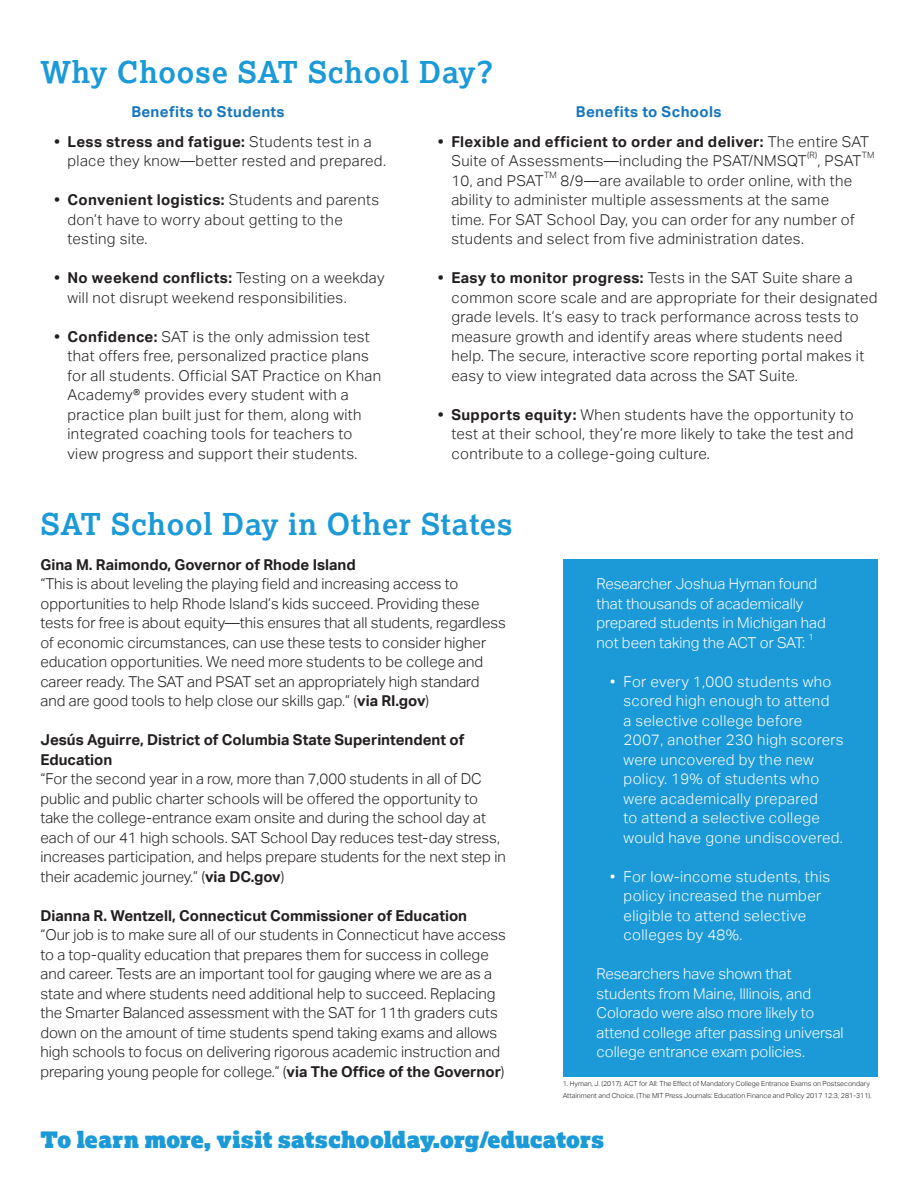
<style>
.page{position:relative;width:918px;height:1188px;background:#fff}
.page>*{position:absolute;margin:0;border:0;box-sizing:border-box;transform-origin:0 0}
.t1{font:700 30px "Lexia";letter-spacing:.025em;color:#1b9ad7}
.t2{font:22.5px "Lexia Advertising";letter-spacing:.005em;color:#1b9ad7}
.t3{font:300 15px/19.5px "Aktiv Grotesk";color:#231f20}
.t4{font:300 15px/19.5px "Aktiv Grotesk";letter-spacing:.025em;color:#231f20}
.t5{font:300 15px/19.5px "Aktiv Grotesk";letter-spacing:.01em;color:#fff}
.t6{font:700 15px/19.5px "Aktiv Grotesk";color:#231f20}
.t7{font:700 15px "Aktiv Grotesk";letter-spacing:.025em;color:#1776bd}
.t8{font:300 8.7px "Aktiv Grotesk";color:#231f20}
.t9{font:300 8.7px "Aktiv Grotesk";color:#fff}
.t10{font:300 7.05px/12px "Aktiv Grotesk";color:#1f2020}
.s1{font-weight:700}
</style>
<div class="page">
<div style="left:563px;top:559px;width:315px;height:518px;background:#1b9ad7"></div>
<p class="t1" style="left:40px;top:53px;width:455px">Why Choose SAT School Day?</p>
<p class="t7" style="left:131px;top:103px;width:155px">Benefits to Students</p>
<p class="t7" style="left:576px;top:103px;width:147px">Benefits to Schools</p>
<p class="t4" style="left:68px;top:132px;width:320px;text-indent:-14px"><span class="s1">• Less stress and fatigue:</span> Students test in a place they know—better rested and prepared.</p>
<p class="t4" style="left:68px;top:190px;width:313px;text-indent:-14px"><span class="s1">• Convenient logistics:</span> Students and parents don’t have to worry about getting to the testing site.</p>
<p class="t4" style="left:68px;top:268px;width:319px;text-indent:-14px"><span class="s1">• No weekend conflicts:</span> Testing on a weekday will not disrupt weekend responsibilities.</p>
<p class="t4" style="left:68px;top:327px;width:315px;text-indent:-14px"><span class="s1">• Confidence:</span> SAT is the only admission test that offers free, personalized practice plans for all students. Official SAT Practice on Khan Academy® provides every student with a practice plan built just for them, along with integrated coaching tools for teachers to view progress and support their students.</p>
<p class="t4" style="left:451px;top:132px;width:419px;text-indent:-14px"><span class="s1">• Flexible and efficient to order and deliver:</span> The entire SAT<br>Suite of Assessments—including the PSAT/NMSQT</p>
<p class="t8" style="left:807px;top:150px;width:12px">(R)</p>
<p class="t3" style="left:817px;top:151px;width:45px">, PSAT</p>
<p class="t8" style="left:862px;top:150px;width:14px">TM</p>
<p class="t8" style="left:544px;top:169px;width:14px">TM</p>
<p class="t4" style="left:451px;top:171px;width:405px;text-indent:109px">8/9—are available to order online, with the ability to administer multiple assessments at the same time. For SAT School Day, you can order for any number of students and select from five administration dates.</p>
<p class="t4" style="left:451px;top:268px;width:428px;text-indent:-14px"><span class="s1">• Easy to monitor progress:</span> Tests in the SAT Suite share a common score scale and are appropriate for their designated grade levels. It’s easy to track performance across tests to measure growth and identify areas where students need help. The secure, interactive score reporting portal makes it easy to view integrated data across the SAT Suite.</p>
<p class="t3" style="left:451px;top:405px;width:404px;text-align:justify;text-indent:-14px"><span class="s1">• Supports equity:</span> When students have the opportunity to test at their school, they’re more likely to take the test and contribute to a college-going culture.</p>
<p class="t4" style="left:451px;top:171px;width:94px">10, and PSAT</p>
<p class="t1" style="left:40px;top:505px;width:473px">SAT School Day in Other States</p>
<p class="t6" style="left:40px;top:555px;width:317px">Gina M. Raimondo, Governor of Rhode Island</p>
<p class="t3" style="left:40px;top:574px;width:467px">“This is about leveling the playing field and increasing access to opportunities to help Rhode Island’s kids succeed. Providing these tests for free is about equity—this ensures that all students, regardless of economic circumstances, can use these tests to consider higher education opportunities. We need more students to be college and career ready. The SAT and PSAT set an appropriately high standard and are good tools to help close our skills gap.” (<span class="s1">via RI.gov</span>)</p>
<p class="t6" style="left:40px;top:730px;width:425px">Jesús Aguirre, District of Columbia State Superintendent of<br>Education</p>
<p class="t3" style="left:40px;top:769px;width:467px">“For the second year in a row, more than 7,000 students in all of DC public and public charter schools will be offered the opportunity to take the college-entrance exam onsite and during the school day at each of our 41 high schools. SAT School Day reduces test-day stress, increases participation, and helps prepare students for the next step in their academic journey.” (<span class="s1">via DC.gov</span>)</p>
<p class="t6" style="left:40px;top:906px;width:428px">Dianna R. Wentzell, Connecticut Commissioner of Education</p>
<p class="t3" style="left:40px;top:925px;width:467px">“Our job is to make sure all of our students in Connecticut have access to a top-quality education that prepares them for success in college and career. Tests are an important tool for gauging where we are as a</p>
<p class="t3" style="left:40px;top:984px;width:459px">state and where students need additional help to succeed. Replacing the Smarter Balanced assessment with the SAT for 11th graders cuts</p>
<p class="t3" style="left:40px;top:1023px;width:458px">down on the amount of time students spend taking exams and allows</p>
<p class="t3" style="left:40px;top:1042px;width:466px">high schools to focus on delivering rigorous academic instruction and preparing young people for college.” (<span class="s1">via The Office of the Governor</span>)</p>
<p class="t5" style="left:597px;top:574px;width:231px">Researcher Joshua Hyman found that thousands of academically prepared students in Michigan had not been taking the ACT or SAT:</p>
<p class="t9" style="left:809px;top:632px;width:7px">1</p>
<p class="t5" style="left:624px;top:672px;width:221px;text-indent:-14px">• For every 1,000 students who scored high enough to attend<br>a selective college before<br>2007, another 230 high scorers were uncovered by the new policy. 19% of students who were academically prepared<br>to attend a selective college would have gone undiscovered.</p>
<p class="t5" style="left:624px;top:867px;width:208px;text-indent:-14px">• For low-income students, this policy increased the number eligible to attend selective colleges by 48%.</p>
<p class="t5" style="left:597px;top:964px;width:249px">Researchers have shown that students from Maine, Illinois, and Colorado were also more likely to attend college after passing universal college entrance exam policies.</p>
<p class="t10" style="left:563px;top:1078px;width:310px">1. Hyman, J. (2017). ACT for All: The Effect of Mandatory College Entrance Exams on Postsecondary<br>Attainment and Choice. (The MIT Press Journals: Education Finance and Policy 2017 12:3, 281-311).</p>
<p class="t2" style="left:40px;top:1125px;width:565px">To learn more, visit satschoolday.org/educators</p>
</div>
